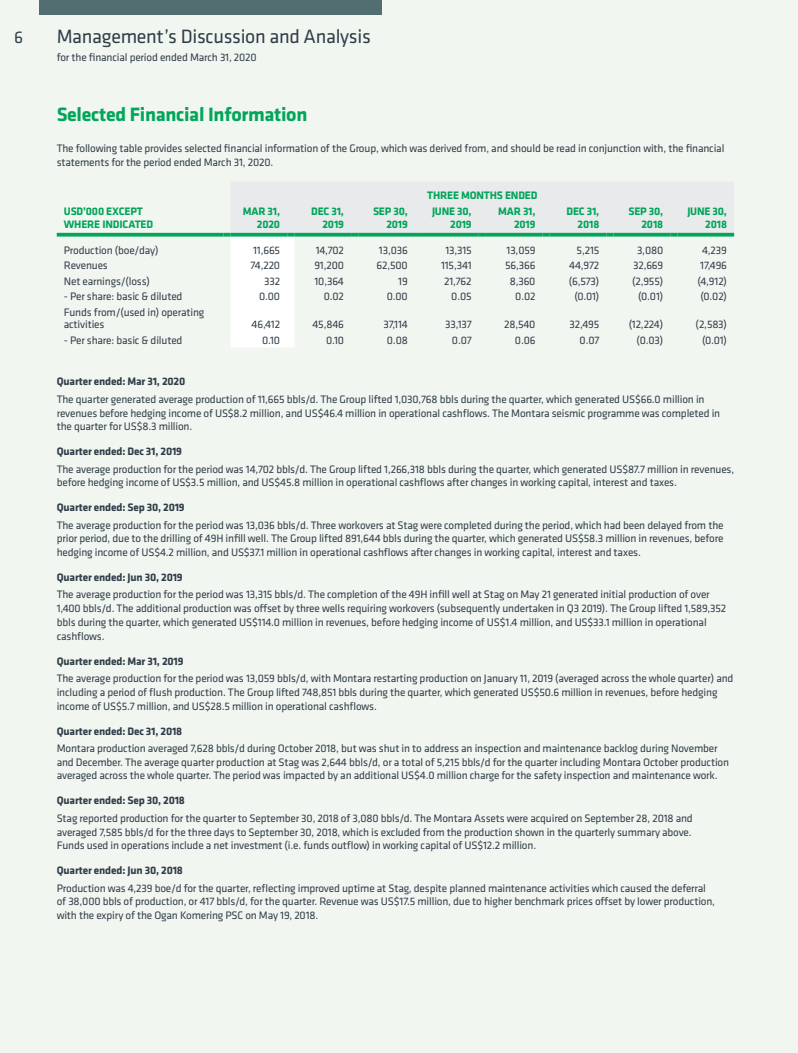
<style>
.page{position:relative;width:798px;height:1053px;background:#fff}
.page>*{position:absolute;margin:0;border:0;box-sizing:border-box;transform-origin:0 0}
.Klavika_Body_Text{font:20px "Klavika";letter-spacing:-.015em;color:#313e48}
.Klavika_Body_Text-2{font:700 20px "Klavika";letter-spacing:-.015em;color:#02a55a}
.t1{font:17.5px "Klavika";color:#313e48}
.Klavika_Body_Text-3{font:11.25px/13.8px "Klavika";letter-spacing:-.015em;color:#313e48}
.Klavika_Body_Text-4{font:700 11.25px "Klavika";letter-spacing:-.015em;color:#313e48}
.Klavika_Body_Text-5{font:700 11.25px/12.5px "Klavika";letter-spacing:-.015em;color:#02a55a;text-align:right}
</style>
<div class="page">
<div style="left:0;top:0;width:797px;height:1052px;background:#f1f6f1"></div>
<svg style="left:223px;top:182px;width:510px;height:165px"></svg>
<hr style="left:677px;top:233px;width:56px;height:3px;background:#02a55a">
<hr style="left:57px;top:233px;width:166px;height:3px;background:#02a55a">
<div style="left:39px;top:0;width:342px;height:14px;background:#536e71"></div>
<h2 class="t1" style="left:14px;top:28px;width:10px">6</h2>
<p class="Klavika_Body_Text" style="left:57px;top:26px;width:315px">Management’s Discussion and Analysis</p>
<p class="Klavika_Body_Text-3" style="left:57px;top:50px;width:201px">for the financial period ended March 31, 2020</p>
<p class="Klavika_Body_Text-2" style="left:57px;top:104px;width:252px">Selected Financial Information</p>
<p class="Klavika_Body_Text-3" style="left:57px;top:142px;width:669px">The following table provides selected financial information of the Group, which was derived from, and should be read in conjunction with, the financial statements for the period ended March 31, 2020.</p>
<p class="Klavika_Body_Text-5" style="left:427px;top:189px;width:112px">THREE MONTHS ENDED</p>
<p class="Klavika_Body_Text-5" style="left:64px;top:205px;width:91px;text-align:left">USD’000 EXCEPT<br>WHERE INDICATED</p>
<p class="Klavika_Body_Text-5" style="left:243px;top:205px;width:39px">MAR 31,<br>2020</p>
<p class="Klavika_Body_Text-5" style="left:311px;top:205px;width:34px">DEC 31,<br>2019</p>
<p class="Klavika_Body_Text-5" style="left:373px;top:205px;width:36px">SEP 30,<br>2019</p>
<p class="Klavika_Body_Text-5" style="left:432px;top:205px;width:41px">JUNE 30,<br>2019</p>
<p class="Klavika_Body_Text-5" style="left:498px;top:205px;width:39px">MAR 31,<br>2019</p>
<p class="Klavika_Body_Text-5" style="left:566px;top:205px;width:34px">DEC 31,<br>2018</p>
<p class="Klavika_Body_Text-5" style="left:628px;top:205px;width:36px">SEP 30,<br>2018</p>
<p class="Klavika_Body_Text-5" style="left:687px;top:205px;width:41px">JUNE 30,<br>2018</p>
<p class="Klavika_Body_Text-3" style="left:64px;top:243px;width:96px">Production (boe/day)</p>
<p class="Klavika_Body_Text-3" style="left:253px;top:243px;width:28px">11,665</p>
<p class="Klavika_Body_Text-3" style="left:315px;top:243px;width:30px">14,702</p>
<p class="Klavika_Body_Text-3" style="left:379px;top:243px;width:30px">13,036</p>
<p class="Klavika_Body_Text-3" style="left:445px;top:243px;width:28px">13,315</p>
<p class="Klavika_Body_Text-3" style="left:506px;top:243px;width:30px">13,059</p>
<p class="Klavika_Body_Text-3" style="left:576px;top:243px;width:24px">5,215</p>
<p class="Klavika_Body_Text-3" style="left:636px;top:243px;width:28px">3,080</p>
<p class="Klavika_Body_Text-3" style="left:702px;top:243px;width:26px">4,239</p>
<p class="Klavika_Body_Text-3" style="left:64px;top:259px;width:46px">Revenues</p>
<p class="Klavika_Body_Text-3" style="left:250px;top:259px;width:31px">74,220</p>
<p class="Klavika_Body_Text-3" style="left:314px;top:259px;width:31px">91,200</p>
<p class="Klavika_Body_Text-3" style="left:376px;top:259px;width:33px">62,500</p>
<p class="Klavika_Body_Text-3" style="left:441px;top:259px;width:32px">115,341</p>
<p class="Klavika_Body_Text-3" style="left:505px;top:259px;width:32px">56,366</p>
<p class="Klavika_Body_Text-3" style="left:569px;top:259px;width:32px">44,972</p>
<p class="Klavika_Body_Text-3" style="left:632px;top:259px;width:32px">32,669</p>
<p class="Klavika_Body_Text-3" style="left:700px;top:259px;width:28px">17,496</p>
<p class="Klavika_Body_Text-3" style="left:64px;top:274px;width:87px">Net earnings/(loss)</p>
<p class="Klavika_Body_Text-3" style="left:264px;top:274px;width:18px">332</p>
<p class="Klavika_Body_Text-3" style="left:314px;top:274px;width:31px">10,364</p>
<p class="Klavika_Body_Text-3" style="left:398px;top:274px;width:11px">19</p>
<p class="Klavika_Body_Text-3" style="left:444px;top:274px;width:29px">21,762</p>
<p class="Klavika_Body_Text-3" style="left:509px;top:274px;width:27px">8,360</p>
<p class="Klavika_Body_Text-3" style="left:568px;top:274px;width:32px">(6,573)</p>
<p class="Klavika_Body_Text-3" style="left:631px;top:274px;width:33px">(2,955)</p>
<p class="Klavika_Body_Text-3" style="left:697px;top:274px;width:31px">(4,912)</p>
<p class="Klavika_Body_Text-3" style="left:64px;top:290px;width:120px">- Per share: basic &amp; diluted</p>
<p class="Klavika_Body_Text-3" style="left:259px;top:290px;width:23px">0.00</p>
<p class="Klavika_Body_Text-3" style="left:323px;top:290px;width:22px">0.02</p>
<p class="Klavika_Body_Text-3" style="left:386px;top:290px;width:23px">0.00</p>
<p class="Klavika_Body_Text-3" style="left:451px;top:290px;width:22px">0.05</p>
<p class="Klavika_Body_Text-3" style="left:515px;top:290px;width:22px">0.02</p>
<p class="Klavika_Body_Text-3" style="left:574px;top:290px;width:27px">(0.01)</p>
<p class="Klavika_Body_Text-3" style="left:638px;top:290px;width:27px">(0.01)</p>
<p class="Klavika_Body_Text-3" style="left:700px;top:290px;width:28px">(0.02)</p>
<p class="Klavika_Body_Text-3" style="left:64px;top:306px;width:142px;line-height:12.5px">Funds from/(used in) operating activities</p>
<p class="Klavika_Body_Text-3" style="left:251px;top:318px;width:30px">46,412</p>
<p class="Klavika_Body_Text-3" style="left:312px;top:318px;width:33px">45,846</p>
<p class="Klavika_Body_Text-3" style="left:383px;top:318px;width:26px">37,114</p>
<p class="Klavika_Body_Text-3" style="left:445px;top:318px;width:28px">33,137</p>
<p class="Klavika_Body_Text-3" style="left:504px;top:318px;width:33px">28,540</p>
<p class="Klavika_Body_Text-3" style="left:569px;top:318px;width:31px">32,495</p>
<p class="Klavika_Body_Text-3" style="left:628px;top:318px;width:36px">(12,224)</p>
<p class="Klavika_Body_Text-3" style="left:695px;top:318px;width:33px">(2,583)</p>
<p class="Klavika_Body_Text-3" style="left:64px;top:333px;width:120px">- Per share: basic &amp; diluted</p>
<p class="Klavika_Body_Text-3" style="left:262px;top:333px;width:19px">0.10</p>
<p class="Klavika_Body_Text-3" style="left:326px;top:333px;width:19px">0.10</p>
<p class="Klavika_Body_Text-3" style="left:387px;top:333px;width:22px">0.08</p>
<p class="Klavika_Body_Text-3" style="left:452px;top:333px;width:21px">0.07</p>
<p class="Klavika_Body_Text-3" style="left:514px;top:333px;width:22px">0.06</p>
<p class="Klavika_Body_Text-3" style="left:579px;top:333px;width:21px">0.07</p>
<p class="Klavika_Body_Text-3" style="left:636px;top:333px;width:28px">(0.03)</p>
<p class="Klavika_Body_Text-3" style="left:701px;top:333px;width:27px">(0.01)</p>
<p class="Klavika_Body_Text-4" style="left:57px;top:375px;width:130px">Quarter ended: Mar 31, 2020</p>
<p class="Klavika_Body_Text-3" style="left:57px;top:392px;width:664px">The quarter generated average production of 11,665 bbls/d. The Group lifted 1,030,768 bbls during the quarter, which generated US$66.0 million in revenues before hedging income of US$8.2 million, and US$46.4 million in operational cashflows. The Montara seismic programme was completed in the quarter for US$8.3 million.</p>
<p class="Klavika_Body_Text-4" style="left:57px;top:445px;width:127px">Quarter ended: Dec 31, 2019</p>
<p class="Klavika_Body_Text-3" style="left:57px;top:462px;width:678px">The average production for the period was 14,702 bbls/d. The Group lifted 1,266,318 bbls during the quarter, which generated US$87.7 million in revenues, before hedging income of US$3.5 million, and US$45.8 million in operational cashflows after changes in working capital, interest and taxes.</p>
<p class="Klavika_Body_Text-4" style="left:57px;top:501px;width:129px">Quarter ended: Sep 30, 2019</p>
<p class="Klavika_Body_Text-3" style="left:57px;top:518px;width:668px;text-align:justify">The average production for the period was 13,036 bbls/d. Three workovers at Stag were completed during the period, which had been delayed from the prior period, due to the drilling of 49H infill well. The Group lifted 891,644 bbls during the quarter, which generated US$58.3 million in revenues, before hedging income of US$4.2 million, and US$37.1 million in operational cashflows after changes in working capital, interest and taxes.</p>
<p class="Klavika_Body_Text-4" style="left:57px;top:571px;width:127px">Quarter ended: Jun 30, 2019</p>
<p class="Klavika_Body_Text-3" style="left:57px;top:588px;width:671px">The average production for the period was 13,315 bbls/d. The completion of the 49H infill well at Stag on May 21 generated initial production of over 1,400 bbls/d. The additional production was offset by three wells requiring workovers (subsequently undertaken in Q3 2019). The Group lifted 1,589,352 bbls during the quarter, which generated US$114.0 million in revenues, before hedging income of US$1.4 million, and US$33.1 million in operational cashflows.</p>
<p class="Klavika_Body_Text-4" style="left:57px;top:655px;width:128px">Quarter ended: Mar 31, 2019</p>
<p class="Klavika_Body_Text-3" style="left:57px;top:671px;width:678px">The average production for the period was 13,059 bbls/d, with Montara restarting production on January 11, 2019 (averaged across the whole quarter) and including a period of flush production. The Group lifted 748,851 bbls during the quarter, which generated US$50.6 million in revenues, before hedging income of US$5.7 million, and US$28.5 million in operational cashflows.</p>
<p class="Klavika_Body_Text-4" style="left:57px;top:724px;width:127px">Quarter ended: Dec 31, 2018</p>
<p class="Klavika_Body_Text-3" style="left:57px;top:741px;width:673px">Montara production averaged 7,628 bbls/d during October 2018, but was shut in to address an inspection and maintenance backlog during November and December. The average quarter production at Stag was 2,644 bbls/d, or a total of 5,215 bbls/d for the quarter including Montara October production averaged across the whole quarter. The period was impacted by an additional US$4.0 million charge for the safety inspection and maintenance work.</p>
<p class="Klavika_Body_Text-4" style="left:57px;top:794px;width:130px">Quarter ended: Sep 30, 2018</p>
<p class="Klavika_Body_Text-3" style="left:57px;top:811px;width:637px;text-align:justify">Stag reported production for the quarter to September 30, 2018 of 3,080 bbls/d. The Montara Assets were acquired on September 28, 2018 and averaged 7,585 bbls/d for the three days to September 30, 2018, which is excluded from the production shown in the quarterly summary above.<br>Funds used in operations include a net investment (i.e. funds outflow) in working capital of US$12.2 million.</p>
<p class="Klavika_Body_Text-4" style="left:57px;top:864px;width:128px">Quarter ended: Jun 30, 2018</p>
<p class="Klavika_Body_Text-3" style="left:57px;top:881px;width:659px">Production was 4,239 boe/d for the quarter, reflecting improved uptime at Stag, despite planned maintenance activities which caused the deferral of 38,000 bbls of production, or 417 bbls/d, for the quarter. Revenue was US$17.5 million, due to higher benchmark prices offset by lower production, with the expiry of the Ogan Komering PSC on May 19, 2018.</p>
</div>
